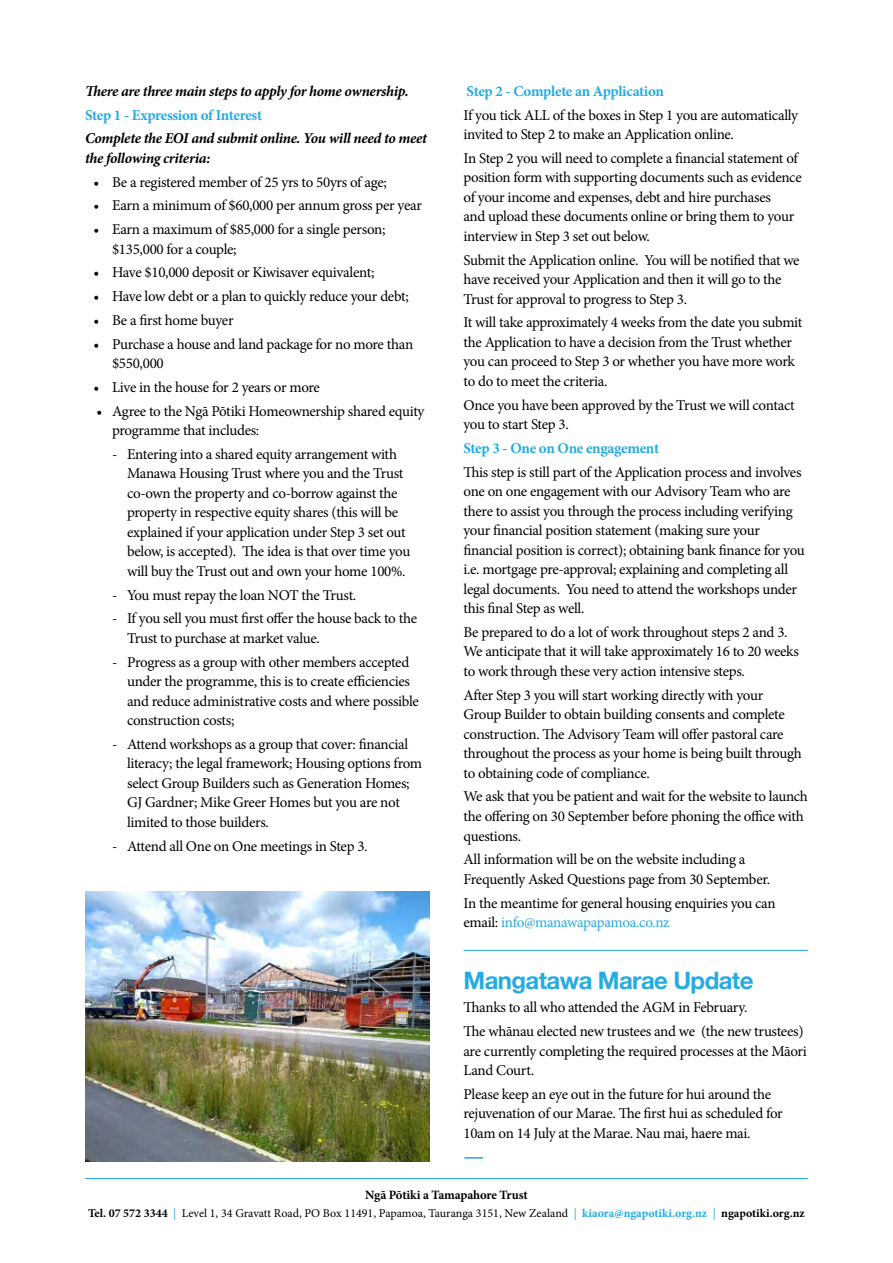
<style>
.page{position:relative;width:893px;height:1263px;background:#fff}
.page>*{position:absolute;margin:0;border:0;box-sizing:border-box;transform-origin:0 0}
.t1{font:700 24px "Helvetica Neue";letter-spacing:-.025em;color:#24abe2}
.t2{font:700 22.5px "Minion Pro";color:#24abe2}
.t3{font:15px/19.5px "Minion Pro";letter-spacing:-.025em;color:#000}
.t4{font:italic 700 15px/19.5px "Minion Pro";letter-spacing:-.025em;color:#000}
.t5{font:700 15px "Minion Pro";letter-spacing:-.025em;color:#24abe2}
.t6{font:700 12.75px "Minion Pro";letter-spacing:-.015em;color:#000}
.t7{font:12px "Minion Pro";color:#000}
.s1{color:#24abe2}
.s2{font-weight:700}
.s3{font-weight:700;color:#24abe2}
</style>
<div class="page">
<hr style="left:85px;top:1178px;width:723px;height:1px;background:#24abe2">
<hr style="left:463px;top:950px;width:345px;height:1px;background:#24abe2">
<img style="left:85px;top:891px;width:344px;height:270px">
<p class="t4" style="left:85px;top:81px;width:325px">There are three main steps to apply for home ownership.</p>
<p class="t5" style="left:85px;top:104px;width:179px">Step 1 - Expression of Interest</p>
<p class="t4" style="left:85px;top:129px;width:343px">Complete the EOI and submit online. You will need to meet the following criteria:</p>
<p class="t3" style="left:94px;top:172px;width:295px">• Be a registered member of 25 yrs to 50yrs of age;</p>
<p class="t3" style="left:94px;top:196px;width:330px">• Earn a minimum of $60,000 per annum gross per year</p>
<p class="t3" style="left:112px;top:220px;width:275px;text-indent:-18px">• Earn a maximum of $85,000 for a single person; $135,000 for a couple;</p>
<p class="t3" style="left:94px;top:263px;width:282px">• Have $10,000 deposit or Kiwisaver equivalent;</p>
<p class="t3" style="left:94px;top:287px;width:317px">• Have low debt or a plan to quickly reduce your debt;</p>
<p class="t3" style="left:94px;top:310px;width:142px">• Be a first home buyer</p>
<p class="t3" style="left:112px;top:334px;width:303px;text-indent:-18px">• Purchase a house and land package for no more than $550,000</p>
<p class="t3" style="left:94px;top:377px;width:228px">• Live in the house for 2 years or more</p>
<p class="t3" style="left:112px;top:401px;width:314px;text-indent:-15px">• Agree to the Ngā Pōtiki Homeownership shared equity programme that includes:</p>
<p class="t3" style="left:127px;top:444px;width:285px;text-indent:-15px">- Entering into a shared equity arrangement with Manawa Housing Trust where you and the Trust co-own the property and co-borrow against the property in respective equity shares (this will be explained if your application under Step 3 set out below, is accepted). The idea is that over time you will buy the Trust out and own your home 100%.</p>
<p class="t3" style="left:112px;top:585px;width:246px">- You must repay the loan NOT the Trust.</p>
<p class="t3" style="left:127px;top:609px;width:292px;text-indent:-15px">- If you sell you must first offer the house back to the<br>Trust to purchase at market value.</p>
<p class="t3" style="left:127px;top:652px;width:293px;text-indent:-15px">- Progress as a group with other members accepted under the programme, this is to create efficiencies and reduce administrative costs and where possible construction costs;</p>
<p class="t3" style="left:127px;top:734px;width:297px;text-indent:-15px">- Attend workshops as a group that cover: financial literacy; the legal framework; Housing options from select Group Builders such as Generation Homes; GJ Gardner; Mike Greer Homes but you are not limited to those builders.</p>
<p class="t3" style="left:112px;top:836px;width:257px">- Attend all One on One meetings in Step 3.</p>
<p class="t5" style="left:467px;top:81px;width:199px">Step 2 - Complete an Application</p>
<p class="t3" style="left:463px;top:105px;width:336px">If you tick ALL of the boxes in Step 1 you are automatically invited to Step 2 to make an Application online.</p>
<p class="t3" style="left:463px;top:148px;width:340px">In Step 2 you will need to complete a financial statement of position form with supporting documents such as evidence of your income and expenses, debt and hire purchases<br>and upload these documents online or bring them to your interview in Step 3 set out below.</p>
<p class="t3" style="left:463px;top:250px;width:338px">Submit the Application online. You will be notified that we have received your Application and then it will go to the<br>Trust for approval to progress to Step 3.</p>
<p class="t3" style="left:463px;top:313px;width:340px">It will take approximately 4 weeks from the date you submit the Application to have a decision from the Trust whether you can proceed to Step 3 or whether you have more work to do to meet the criteria.</p>
<p class="t3" style="left:463px;top:395px;width:333px">Once you have been approved by the Trust we will contact you to start Step 3.</p>
<p class="t5" style="left:463px;top:438px;width:197px">Step 3 - One on One engagement</p>
<p class="t3" style="left:463px;top:462px;width:343px">This step is still part of the Application process and involves one on one engagement with our Advisory Team who are there to assist you through the process including verifying your financial position statement (making sure your financial position is correct); obtaining bank finance for you i.e. mortgage pre-approval; explaining and completing all legal documents. You need to attend the workshops under this final Step as well.</p>
<p class="t3" style="left:463px;top:622px;width:337px">Be prepared to do a lot of work throughout steps 2 and 3.<br>We anticipate that it will take approximately 16 to 20 weeks to work through these very action intensive steps.</p>
<p class="t3" style="left:463px;top:685px;width:340px">After Step 3 you will start working directly with your Group Builder to obtain building consents and complete construction. The Advisory Team will offer pastoral care throughout the process as your home is being built through to obtaining code of compliance.</p>
<p class="t3" style="left:463px;top:787px;width:346px">We ask that you be patient and wait for the website to launch the offering on 30 September before phoning the office with questions.</p>
<p class="t3" style="left:463px;top:850px;width:308px">All information will be on the website including a<br>Frequently Asked Questions page from 30 September.</p>
<p class="t3" style="left:463px;top:893px;width:314px">In the meantime for general housing enquiries you can email: <span class="s1">info@manawapapamoa.co.nz</span></p>
<h1 class="t1" style="left:463px;top:961px;width:292px">Mangatawa Marae Update</h1>
<p class="t3" style="left:463px;top:996px;width:342px;line-height:23.7px">Thanks to all who attended the AGM in February.<br>The whānau elected new trustees and we (the new trustees)</p>
<p class="t3" style="left:463px;top:1041px;width:345px">are currently completing the required processes at the Māori<br>Land Court.</p>
<p class="t3" style="left:463px;top:1084px;width:321px">Please keep an eye out in the future for hui around the rejuvenation of our Marae. The first hui as scheduled for<br>10am on 14 July at the Marae. Nau mai, haere mai.</p>
<h2 class="t2" style="left:463px;top:1139px;width:22px">—</h2>
<p class="t6" style="left:365px;top:1186px;width:164px">Ngā Pōtiki a Tamapahore Trust</p>
<p class="t7" style="left:88px;top:1205px;width:718px"><span class="s2">Tel. 07 572 3344</span> <span class="s1">|</span> Level 1, 34 Gravatt Road, PO Box 11491, Papamoa, Tauranga 3151, New Zealand <span class="s1">|</span> <span class="s3">kiaora@ngapotiki.org.nz</span> <span class="s1">|</span> <span class="s2">ngapotiki.org.nz</span></p>
</div>
